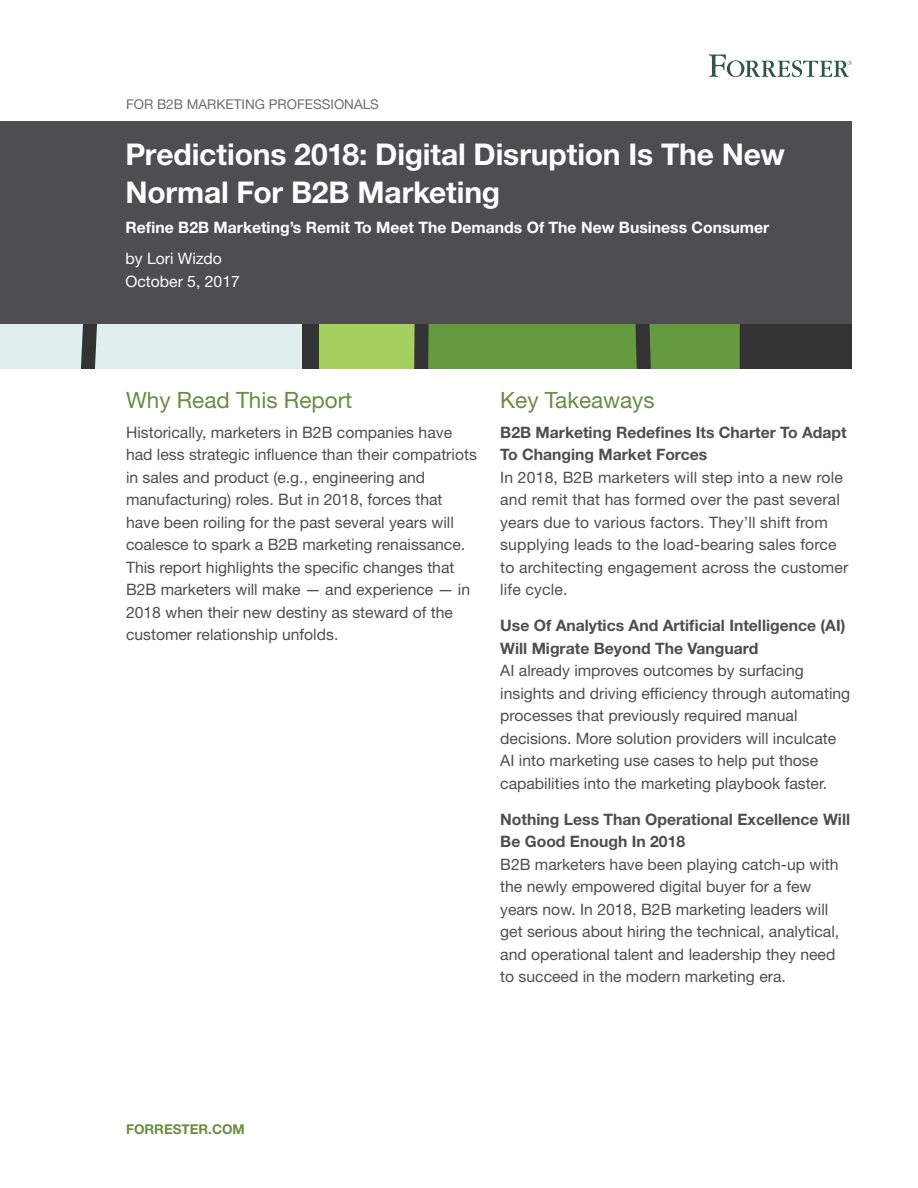
<style>
.page{position:relative;width:918px;height:1188px;background:#fff}
.page>*{position:absolute;margin:0;border:0;box-sizing:border-box;transform-origin:0 0}
.t1{font:700 30px/37.5px "Helvetica Neue LT Std";letter-spacing:-.005em;color:#fff}
.t2{font:22.5px "Helvetica Neue LT Std";color:#698d43}
.t3{font:15.75px/22.5px "Helvetica Neue LT Std";color:#4e4e50}
.t4{font:700 15.75px/22.5px "Helvetica Neue LT Std";color:#4e4e50}
.t5{font:700 15.75px "Helvetica Neue LT Std";color:#fff}
.t6{font:15.75px/22.5px "Helvetica Neue LT Std";color:#fff}
.t7{font:13.5px "Helvetica Neue LT Std";color:#6d6e70}
.t8{font:700 13.5px "Helvetica Neue LT Std";color:#698d43}
</style>
<div class="page">
<div style="left:0;top:122px;width:852px;height:202px;background:#4e4e50"></div>
<div style="left:0;top:324px;width:852px;height:45px;background:#e1eef0"></div>
<div style="left:422px;top:324px;width:430px;height:45px;background:#333"></div>
<svg style="left:81px;top:324px;width:659px;height:45px"></svg>
<svg style="left:709px;top:54px;width:143px;height:23px"></svg>
<p class="t7" style="left:126px;top:96px;width:255px">Fo r B2B Marketing Prof essio nals</p>
<h1 class="t1" style="left:125px;top:135px;width:661px">Predictions 2018: Digital Disruption Is The New<br>Normal For B2B Marketing</h1>
<p class="t5" style="left:125px;top:218px;width:645px">Refine B2B Marketing’s Remit To Meet The Demands Of The New Business Consumer</p>
<p class="t6" style="left:125px;top:247px;width:116px">by Lori Wizdo<br>October 5, 2017</p>
<h2 class="t2" style="left:126px;top:386px;width:228px">Why Read This Report</h2>
<p class="t3" style="left:126px;top:421px;width:352px">Historically, marketers in B2B companies have had less strategic influence than their compatriots in sales and product (e.g., engineering and manufacturing) roles. But in 2018, forces that have been roiling for the past several years will coalesce to spark a B2B marketing renaissance.<br>This report highlights the specific changes that B2B marketers will make — and experience — in 2018 when their new destiny as steward of the customer relationship unfolds.</p>
<h2 class="t2" style="left:500px;top:386px;width:156px">Key Takeaways</h2>
<p class="t4" style="left:500px;top:420px;width:348px">B2B Marketing Redefines Its Charter To Adapt<br>To Changing Market Forces</p>
<p class="t3" style="left:500px;top:466px;width:350px">I n 2018, B2B marketers will step into a new role and remit that has formed over the past several years due to various factors. They’ll shift from supplying leads to the load-bearing sales force to architecting engagement across the customer life cycle.</p>
<p class="t4" style="left:500px;top:614px;width:347px">Use Of Analytics And Artificial Intelligence (AI)<br>Will Migrate Beyond The Vanguard</p>
<p class="t3" style="left:500px;top:659px;width:352px">AI already improves outcomes by surfacing insights and driving efficiency through automating processes that previously required manual decisions. More solution providers will inculcate<br>AI into marketing use cases to help put those capabilities into the marketing playbook faster.</p>
<p class="t4" style="left:500px;top:807px;width:351px">Nothing Less Than Operational Excellence Will<br>Be Good Enough In 2018</p>
<p class="t3" style="left:500px;top:853px;width:340px">B2B marketers have been playing catch-up with the newly empowered digital buyer for a few years now. I n 2018, B2B marketing leaders will get serious about hiring the technical, analytical, and operational talent and leadership they need to succeed in the modern marketing era.</p>
<p class="t8" style="left:126px;top:1121px;width:11px">forr</p>
<p class="t8" style="left:164px;top:1121px;width:60px">ester.com</p>
</div>
